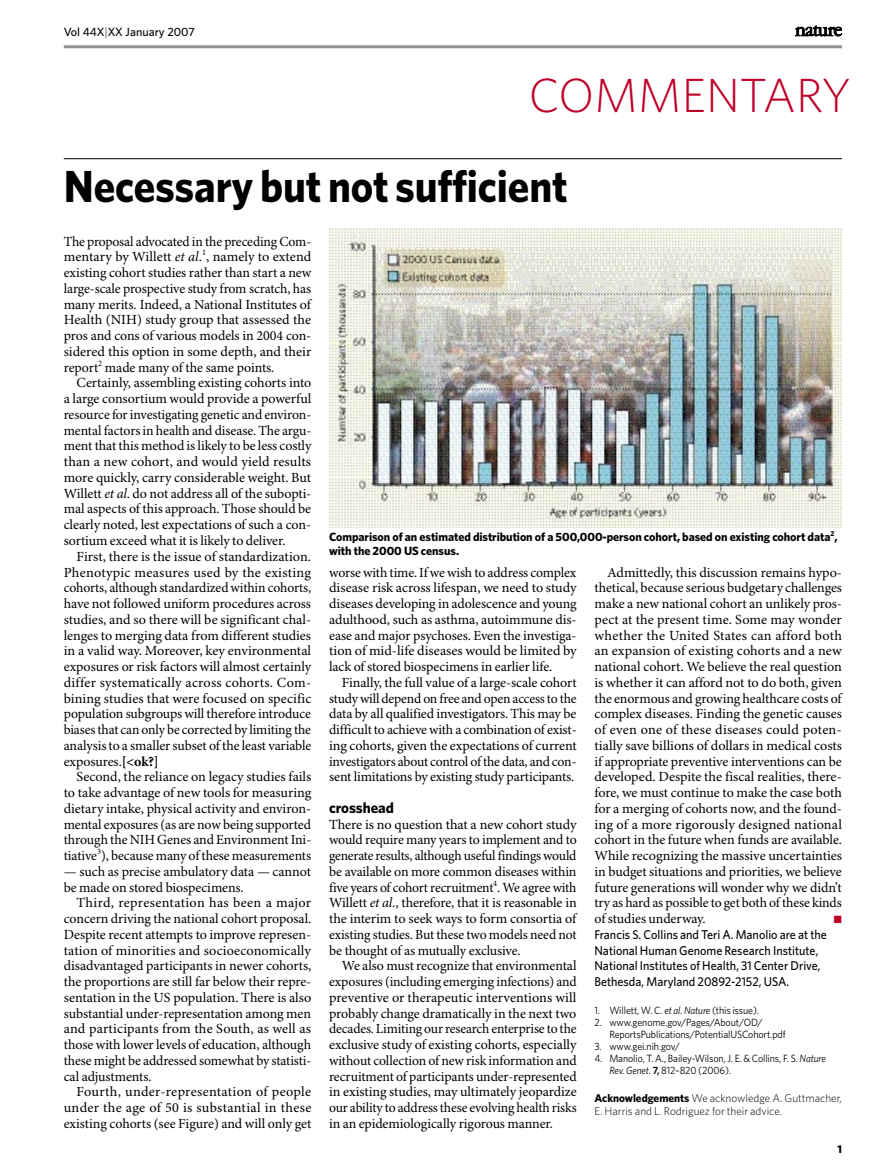
<style>
.page{position:relative;width:893px;height:1174px;background:#fff}
.page>*{position:absolute;margin:0;border:0;box-sizing:border-box;transform-origin:0 0}
.t1{font:300 48px "Whitney";color:#be0027}
.ESSAY_COM_HEAD_34{font:700 45px "Whitney";letter-spacing:-.005em;color:#000;scale:.95 1}
.CROSSHEAD_1{font:700 15px "Whitney";letter-spacing:-.005em;color:#000}
.BODY_INDENT{font:13.95px/15.8px "Minion Pro";letter-spacing:-.01em;color:#000;text-align:justify}
.BODY_1ST_PARA{font:13.95px/15.8px "Minion Pro";letter-spacing:-.01em;color:#000;text-align:justify}
.AUTHOR_DETAILS{font:500 12.75px/15.8px "Whitney";color:#000;scale:.95 1}
.FIGURE_LEGEND{font:700 12px/14.2px "Whitney";letter-spacing:-.005em;color:#000}
.t2{font:500 12px "Whitney";color:#000}
.ACK_COMP_CORRES{font:300 11.25px/12.8px "Whitney";color:#000}
.t3{font:700 11.25px "Whitney";color:#000}
.REFS{font:10.5px/12px "Whitney";letter-spacing:-.01em;color:#000;scale:.95 1}
.BODY_INDENT-2{font:10.5px "Zapf Dingbats";color:#be0027}
.s1{font-weight:300}
.s2{font-style:italic}
.s3{font-weight:700}
.s4{font-weight:600}
</style>
<div class="page">
<img style="left:329px;top:229px;width:513px;height:298px">
<hr style="left:64px;top:45px;width:778px;height:3px;background:#939393">
<hr style="left:64px;top:158px;width:778px;height:1px;background:#000">
<svg style="left:795px;top:26px;width:47px;height:10px"></svg>
<p class="t2" style="left:64px;top:25px;width:132px">Vol 44X<span class="s1">|</span>XX January 2007</p>
<p class="t1" style="left:529px;top:67px;width:324px">COMMENTARY</p>
<p class="ESSAY_COM_HEAD_34" style="left:64px;top:159px;width:532px">Necessary but not sufficient</p>
<p class="BODY_1ST_PARA" style="left:64px;top:234px;width:249px">The proposal advocated in the preceding Com&shy;mentary by Willett <span class="s2">et al</span>.<sup>1</sup>, namely to extend existing cohort studies rather than start a new large-scale prospective study from scratch, has many merits. Indeed, a National Institutes of Health (NIH) study group that assessed the pros and cons of various models in 2004 con&shy;sidered this option in some depth, and their report<sup>2</sup> made many of the same points.</p>
<p class="BODY_INDENT" style="left:64px;top:376px;width:249px;text-indent:13px">Certainly, assembling existing cohorts into a large consortium would provide a powerful resource for investigating genetic and environ&shy;mental factors in health and disease. The argu&shy;ment that this method is likely to be less costly than a new cohort, and would yield results more quickly, carry considerable weight. But Willett <span class="s2">et al</span>. do not address all of the subopti&shy;mal aspects of this approach. Those should be clearly noted, lest expectations of such a con&shy;sortium exceed what it is likely to deliver.</p>
<p class="BODY_INDENT" style="left:64px;top:549px;width:249px;text-indent:13px">First, there is the issue of standardization.<br>Phenotypic measures used by the existing cohorts, although standardized within cohorts, have not followed uniform procedures across studies, and so there will be significant chal&shy;lenges to merging data from different studies in a valid way. Moreover, key environmental exposures or risk factors will almost certainly differ systematically across cohorts. Com&shy;bining studies that were focused on specific population subgroups will therefore introduce biases that can only be corrected by limiting the analysis to a smaller subset of the least variable exposures.<span class="s3">[&lt;ok?]</span></p>
<p class="BODY_INDENT" style="left:64px;top:769px;width:249px;text-indent:13px">Second, the reliance on legacy studies fails to take advantage of new tools for measuring dietary intake, physical activity and environ&shy;mental exposures (as are now being supported through the NIH Genes and Environment Ini&shy;tiative<sup>3</sup>), because many of these measurements</p>
<p class="BODY_INDENT" style="left:64px;top:864px;width:249px">— such as precise ambulatory data — cannot be made on stored biospecimens.</p>
<p class="BODY_INDENT" style="left:64px;top:895px;width:249px;text-indent:13px">Third, representation has been a major concern driving the national cohort proposal.<br>Despite recent attempts to improve represen&shy;tation of minorities and socioeconomically disadvantaged participants in newer cohorts, the proportions are still far below their repre&shy;sentation in the US population. There is also substantial under-representation among men and participants from the South, as well as those with lower levels of education, although these might be addressed somewhat by statisti&shy;cal adjustments.</p>
<p class="BODY_INDENT" style="left:64px;top:1084px;width:249px;text-indent:13px">Fourth, under-representation of people under the age of 50 is substantial in these existing cohorts (see Figure) and will only get</p>
<p class="FIGURE_LEGEND" style="left:329px;top:529px;width:510px">Comparison of an estimated distribution of a 500,000-person cohort, based on existing cohort data<sup>2</sup>, with the 2000 US census.</p>
<p class="BODY_INDENT" style="left:329px;top:565px;width:249px">worse with time. If we wish to address complex disease risk across lifespan, we need to study diseases developing in adolescence and young adulthood, such as asthma, autoimmune dis&shy;ease and major psychoses. Even the investiga&shy;tion of mid-life diseases would be limited by lack of stored biospecimens in earlier life.</p>
<p class="BODY_INDENT" style="left:329px;top:675px;width:249px;text-indent:13px">Finally, the full value of a large-scale cohort study will depend on free and open access to the data by all qualified investigators. This may be difficult to achieve with a combination of exist&shy;ing cohorts, given the expectations of current investigators about control of the data, and con&shy;sent limitations by existing study participants.</p>
<p class="CROSSHEAD_1" style="left:329px;top:798px;width:66px">crosshead</p>
<p class="BODY_1ST_PARA" style="left:329px;top:817px;width:249px">There is no question that a new cohort study would require many years to implement and to generate results, although useful findings would be available on more common diseases within five years of cohort recruitment<sup>4</sup>. We agree with Willett <span class="s2">et al</span>., therefore, that it is reasonable in the interim to seek ways to form consortia of existing studies. But these two models need not be thought of as mutually exclusive.</p>
<p class="BODY_INDENT" style="left:329px;top:958px;width:249px;text-indent:13px">We also must recognize that environmental exposures (including emerging infections) and preventive or therapeutic interventions will probably change dramatically in the next two decades. Limiting our research enterprise to the exclusive study of existing cohorts, especially without collection of new risk information and recruitment of participants under-represented in existing studies, may ultimately jeopardize our ability to address these evolving health risks in an epidemiologically rigorous manner.</p>
<p class="BODY_INDENT" style="left:594px;top:565px;width:249px;text-indent:13px">Admittedly, this discussion remains hypo&shy;thetical, because serious budgetary challenges make a new national cohort an unlikely pros&shy;pect at the present time. Some may wonder whether the United States can afford both an expansion of existing cohorts and a new national cohort. We believe the real question is whether it can afford not to do both, given the enormous and growing healthcare costs of complex diseases. Finding the genetic causes of even one of these diseases could poten&shy;tially save billions of dollars in medical costs if appropriate preventive interventions can be developed. Despite the fiscal realities, there&shy;fore, we must continue to make the case both for a merging of cohorts now, and the found&shy;ing of a more rigorously designed national cohort in the future when funds are available.<br>While recognizing the massive uncertainties in budget situations and priorities, we believe future generations will wonder why we didn’t try as hard as possible to get both of these kinds of studies underway.</p>
<p class="BODY_INDENT-2" style="left:834px;top:914px;width:9px">■</p>
<p class="AUTHOR_DETAILS" style="left:594px;top:926px;width:246px">Francis S. Collins and Teri A. Manolio are at the National Human Genome Research Institute, National Institutes of Health, 31 Center Drive, Bethesda, Maryland 20892-2152, USA.</p>
<p class="REFS" style="left:594px;top:1004px;width:175px">1. Willett, W. C. <span class="s2">et al</span>. <span class="s2">Nature</span> (this issue).</p>
<p class="REFS" style="left:609px;top:1016px;width:187px;text-indent:-15px">2. www.genome.gov/Pages/About/OD/<br>ReportsPublications/PotentialUSCohort.pdf</p>
<p class="REFS" style="left:594px;top:1040px;width:92px">3. www.gei.nih.gov/</p>
<p class="REFS" style="left:609px;top:1052px;width:230px;text-indent:-15px">4. Manolio, T. A., Bailey-Wilson, J. E. &amp; Collins, F. S. <span class="s2">Nature<br>Rev. Genet.</span> <span class="s4">7,</span> 812–820 (2006).</p>
<p class="ACK_COMP_CORRES" style="left:594px;top:1092px;width:249px"><span class="s3">Acknowledgements</span> We acknowledge A. Guttmacher,<br>E. Harris and L. Rodriguez for their advice.</p>
<p class="t3" style="left:837px;top:1142px;width:6px">1</p>
</div>
